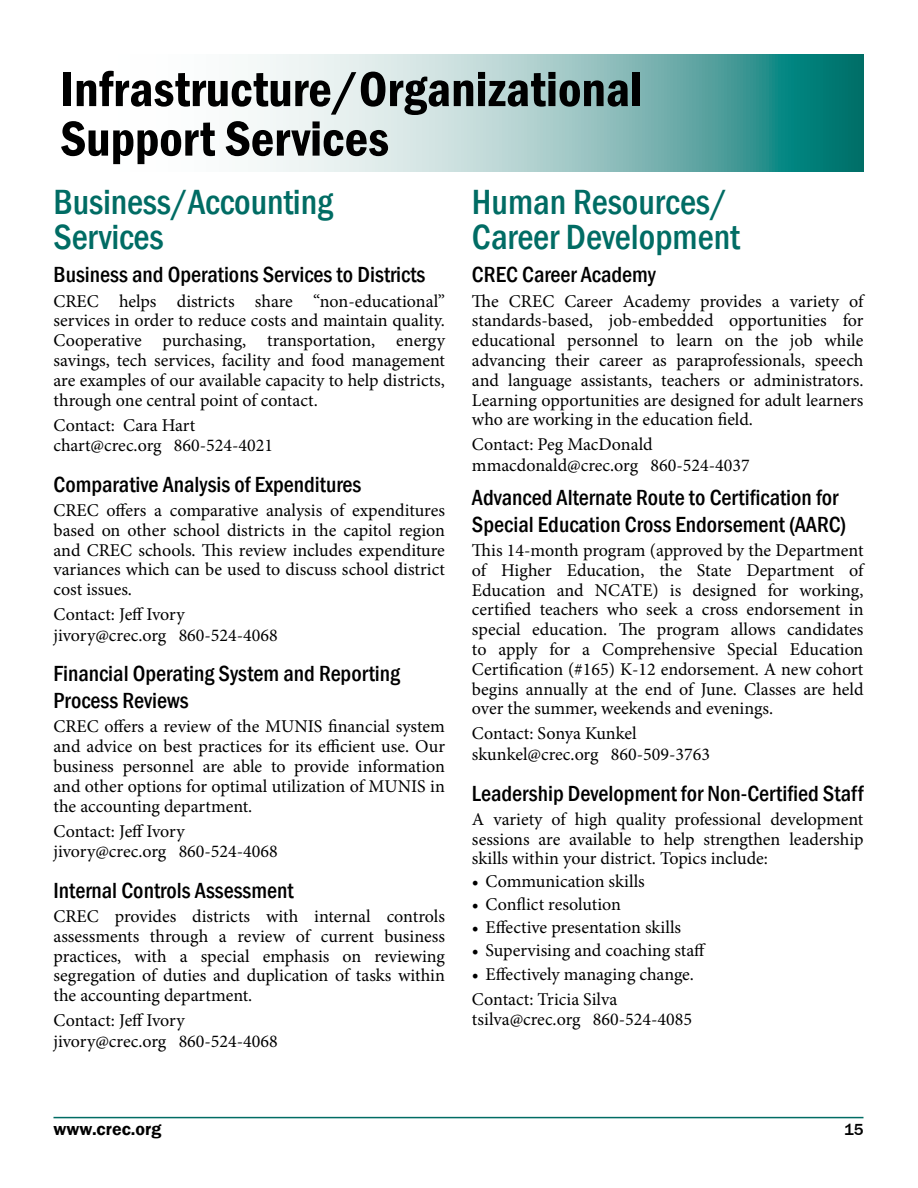
<style>
.page{position:relative;width:918px;height:1188px;background:#fff}
.page>*{position:absolute;margin:0;border:0;box-sizing:border-box;transform-origin:0 0}
.t1{font:600 condensed 51px/49.5px "Franklin Gothic";color:#000}
.t2{font:500 condensed 36px/34.5px "Franklin Gothic";color:#006c64}
.t3{font:500 condensed 22.5px/27px "Franklin Gothic";color:#000}
.t4{font:18px/19.8px "Minion Pro";color:#000;text-align:justify}
.t5{font:600 18px "Franklin Gothic";color:#000}
.t6{font:500 16.5px "Franklin Gothic";color:#000}
</style>
<div class="page">
<hr style="left:53px;top:1117px;width:810px;height:1px;background:#006c64">
<svg style="left:257px;top:55px;width:606px;height:116px;background:#90c2bf"></svg>
<h1 class="t1" style="left:60px;top:64px;width:584px">Infrastructure/Organizational<br>Support Services</h1>
<h2 class="t2" style="left:53px;top:185px;width:281px">Business/Accounting<br>Services</h2>
<p class="t3" style="left:53px;top:261px;width:373px">Business and Operations Services to Districts</p>
<p class="t4" style="left:53px;top:291px;width:393px">CREC helps districts share “non-educational” services in order to reduce costs and maintain quality.<br>Cooperative purchasing, transportation, energy savings, tech services, facility and food management are examples of our available capacity to help districts, through one central point of contact.</p>
<p class="t4" style="left:53px;top:415px;width:221px;line-height:20.7px">Contact: Cara Hart chart@crec.org 860-524-4021</p>
<p class="t3" style="left:53px;top:471px;width:309px">Comparative Analysis of Expenditures</p>
<p class="t4" style="left:53px;top:500px;width:393px">CREC offers a comparative analysis of expenditures based on other school districts in the capitol region and CREC schools. This review includes expenditure variances which can be used to discuss school district cost issues.</p>
<p class="t4" style="left:53px;top:604px;width:226px;line-height:20.7px">Contact: Jeff Ivory jivory@crec.org 860-524-4068</p>
<p class="t3" style="left:53px;top:660px;width:348px">Financial Operating System and Reporting<br>Process Reviews</p>
<p class="t4" style="left:53px;top:717px;width:393px">CREC offers a review of the MUNIS financial system and advice on best practices for its efficient use. Our business personnel are able to provide information and other options for optimal utilization of MUNIS in the accounting department.</p>
<p class="t4" style="left:53px;top:821px;width:226px;line-height:20.7px">Contact: Jeff Ivory jivory@crec.org 860-524-4068</p>
<p class="t3" style="left:53px;top:877px;width:241px">Internal Controls Assessment</p>
<p class="t4" style="left:53px;top:906px;width:393px">CREC provides districts with internal controls assessments through a review of current business practices, with a special emphasis on reviewing segregation of duties and duplication of tasks within the accounting department.</p>
<p class="t4" style="left:53px;top:1010px;width:226px;line-height:20.7px">Contact: Jeff Ivory jivory@crec.org 860-524-4068</p>
<h2 class="t2" style="left:472px;top:185px;width:270px">Human Resources/<br>Career Development</h2>
<p class="t3" style="left:472px;top:261px;width:185px">CREC Career Academy</p>
<p class="t4" style="left:472px;top:291px;width:393px">The CREC Career Academy provides a variety of standards-based, job-embedded opportunities for educational personnel to learn on the job while advancing their career as paraprofessionals, speech and language assistants, teachers or administrators.<br>Learning opportunities are designed for adult learners who are working in the education field.</p>
<p class="t4" style="left:472px;top:434px;width:279px;line-height:20.7px">Contact: Peg MacDonald mmacdonald@crec.org 860-524-4037</p>
<p class="t3" style="left:472px;top:484px;width:376px">Advanced Alternate Route to Certification for<br>Special Education Cross Endorsement (AARC)</p>
<p class="t4" style="left:472px;top:540px;width:393px">This 14-month program (approved by the Department of Higher Education, the State Department of Education and NCATE) is designed for working, certified teachers who seek a cross endorsement in special education. The program allows candidates to apply for a Comprehensive Special Education Certification (#165) K-12 endorsement. A new cohort begins annually at the end of June. Classes are held over the summer, weekends and evenings.</p>
<p class="t4" style="left:472px;top:723px;width:240px;line-height:20.7px">Contact: Sonya Kunkel skunkel@crec.org 860-509-3763</p>
<p class="t3" style="left:472px;top:779px;width:393px">Leadership Development for Non-Certified Staff</p>
<p class="t4" style="left:472px;top:809px;width:393px">A variety of high quality professional development sessions are available to help strengthen leadership skills within your district. Topics include:</p>
<p class="t4" style="left:472px;top:872px;width:174px">• Communication skills</p>
<p class="t4" style="left:472px;top:895px;width:151px">• Conflict resolution</p>
<p class="t4" style="left:472px;top:918px;width:211px">• Effective presentation skills</p>
<p class="t4" style="left:472px;top:941px;width:236px">• Supervising and coaching staff</p>
<p class="t4" style="left:472px;top:961px;width:223px;line-height:25px">• Effectively managing change.<br>Contact: Tricia Silva</p>
<p class="t4" style="left:472px;top:1010px;width:222px">tsilva@crec.org 860-524-4085</p>
<p class="t5" style="left:53px;top:1117px;width:109px">www.crec.org</p>
<p class="t6" style="left:844px;top:1119px;width:21px">15</p>
</div>
